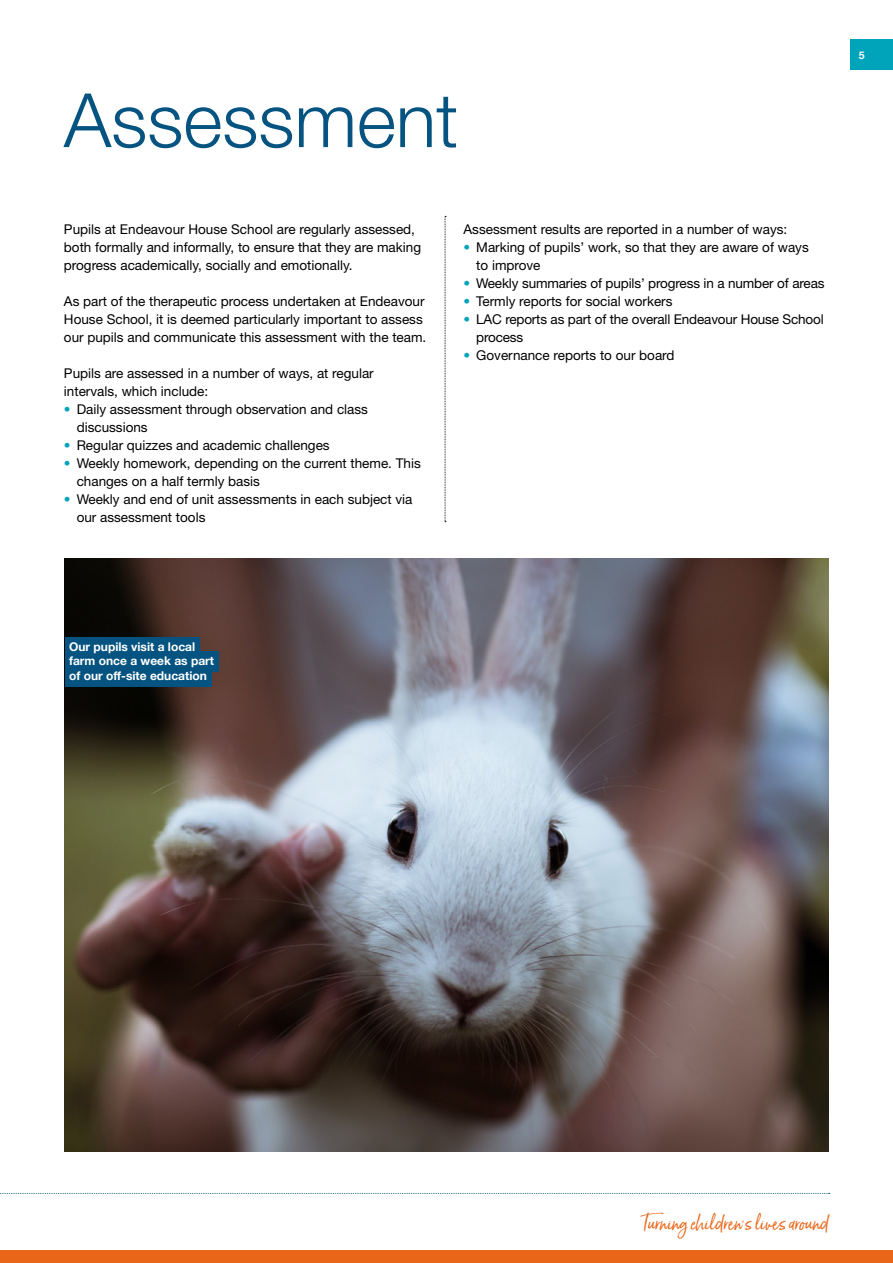
<style>
.page{position:relative;width:893px;height:1263px;background:#fff}
.page>*{position:absolute;margin:0;border:0;box-sizing:border-box;transform-origin:0 0}
.t1{font:300 75px "Helvetica Neue LT Std";color:#045380}
.t2{font:18px "Born Ready";color:#e96618}
.t3{font:13.5px/18px "Helvetica Neue LT Std";color:#000}
.t4{font:700 12px/14.4px "Helvetica Neue";color:#fff}
.t5{font:700 10.5px "Helvetica Neue";color:#fff}
.s1{color:#00a4ba}
</style>
<div class="page">
<img style="left:65px;top:558px;width:764px;height:593px">
<div style="left:850px;top:39px;width:43px;height:30px;background:#00a4ba"></div>
<div style="left:0;top:1251px;width:893px;height:12px;background:#e96618"></div>
<svg style="left:0;top:1193px;width:830px;height:1px"></svg>
<svg style="left:445px;top:216px;width:1px;height:306px"></svg>
<div style="left:65px;top:637px;width:135px;height:21px;background:#045380"></div>
<div style="left:65px;top:651px;width:153px;height:21px;background:#045380"></div>
<div style="left:65px;top:666px;width:146px;height:20px;background:#045380"></div>
<h1 class="t1" style="left:64px;top:75px;width:396px">Assessment</h1>
<p class="t3" style="left:64px;top:220px;width:359px">Pupils at Endeavour House School are regularly assessed, both formally and informally, to ensure that they are making progress academically, socially and emotionally.</p>
<p class="t3" style="left:64px;top:292px;width:364px">As part of the therapeutic process undertaken at Endeavour<br>House School, it is deemed particularly important to assess our pupils and communicate this assessment with the team.</p>
<p class="t3" style="left:64px;top:364px;width:311px">Pupils are assessed in a number of ways, at regular intervals, which include:</p>
<p class="t3" style="left:77px;top:400px;width:293px;text-indent:-13px"><span class="s1">•</span> Daily assessment through observation and class discussions</p>
<p class="t3" style="left:64px;top:436px;width:267px"><span class="s1">•</span> Regular quizzes and academic challenges</p>
<p class="t3" style="left:77px;top:454px;width:346px;text-indent:-13px"><span class="s1">•</span> Weekly homework, depending on the current theme. This changes on a half termly basis</p>
<p class="t3" style="left:77px;top:490px;width:337px;text-indent:-13px"><span class="s1">•</span> Weekly and end of unit assessments in each subject via our assessment tools</p>
<p class="t3" style="left:463px;top:220px;width:325px">Assessment results are reported in a number of ways:</p>
<p class="t3" style="left:476px;top:238px;width:334px;text-indent:-13px"><span class="s1">•</span> Marking of pupils’ work, so that they are aware of ways to improve</p>
<p class="t3" style="left:463px;top:274px;width:363px"><span class="s1">•</span> Weekly summaries of pupils’ progress in a number of areas</p>
<p class="t3" style="left:463px;top:292px;width:210px"><span class="s1">•</span> Termly reports for social workers</p>
<p class="t3" style="left:476px;top:310px;width:349px;text-indent:-13px"><span class="s1">•</span> LAC reports as part of the overall Endeavour House School process</p>
<p class="t3" style="left:463px;top:346px;width:213px"><span class="s1">•</span> Governance reports to our board</p>
<p class="t5" style="left:859px;top:47px;width:7px">5</p>
<p class="t4" style="left:69px;top:640px;width:147px">Our pupils visit a local farm once a week as part of our off-site education</p>
<h2 class="t2" style="left:641px;top:1212px;width:189px">Turning children's lives around</h2>
</div>
